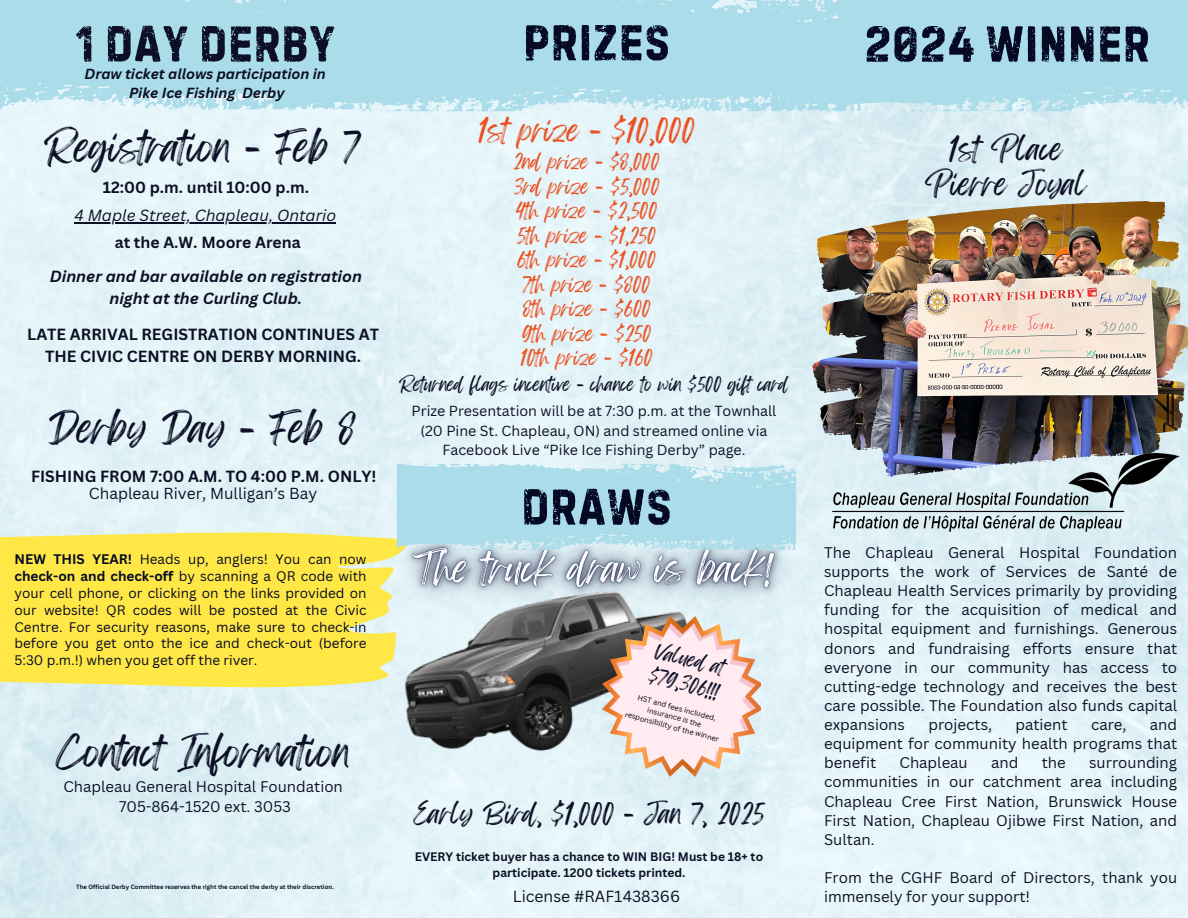
<style>
.page{position:relative;width:1188px;height:918px;background:#fff}
.page>*{position:absolute;margin:0;border:0;box-sizing:border-box;transform-origin:0 0}
.t1{font:54.3px "Handelson Six";color:#050924}
.t2{font:54.3px "Handelson Six";color:#0c0f25}
.t3{font:35.55px "Feeling Passionate";color:#0c0f25}
.t4{font:27.45px/34.8px "Feeling Passionate";color:#0c0f25;text-align:center}
.t5{font:26.85px "Feeling Passionate";color:#eb4f1f}
.t6{font:24px "Feeling Passionate";color:#0c0f25}
.t7{font:18px/24.5px "Feeling Passionate";color:#eb4f1f;text-align:center}
.t8{font:17.7px/24.5px "Feeling Passionate";color:#0c0f25}
.t9{font:16.5px "Feeling Passionate";color:#0c0f25}
.t10{font:700 15.75px/21.9px "Canva Sans";color:#0c0f25;text-align:center}
.t11{font:italic 700 15.75px/21.9px "Canva Sans";color:#0c0f25;text-align:center}
.t12{font:italic 15.75px "Canva Sans";color:#0c0f25}
.t13{font:15.75px "Canva Sans";color:#0c0f25}
.t14{font:15.6px "Canva Sans";color:#0c0f25}
.t15{font:15px/19.2px "Canva Sans";color:#0c0f25;text-align:justify}
.t16{font:14.25px/19.2px "Canva Sans";color:#0c0f25;text-align:center}
.t17{font:italic 700 14.25px "Canva Sans";color:#0c0f25}
.t18{font:13.5px/16.8px "Canva Sans";color:#050924;text-align:justify}
.t19{font:700 12px/16px "Canva Sans";color:#0c0f25;text-align:center}
.t20{font:7.35px/9.8px "Canva Sans";color:#000;text-align:center}
.t21{font:700 6px "Canva Sans";color:#0c0f25}
.s1{font-weight:700}
</style>
<div class="page">
<img style="left:0;top:110px;width:1188px;height:808px">
<img style="left:1135px;top:216px;width:53px;height:120px">
<img style="left:818px;top:409px;width:370px;height:167px">
<svg style="left:0;top:531px;width:379px;height:161px;background:#fce752"></svg>
<img style="left:365px;top:493px;width:456px;height:153px">
<img style="left:379px;top:537px;width:334px;height:265px">
<img style="left:602px;top:617px;width:158px;height:160px">
<svg style="left:397px;top:464px;width:399px;height:86px;background:#afddea"></svg>
<svg style="left:0;top:0;width:287px;height:110px;background:#aeddeb"></svg>
<svg style="left:287px;top:0;width:550px;height:112px;background:#adddea"></svg>
<svg style="left:837px;top:0;width:351px;height:112px;background:#adddea"></svg>
<hr style="left:74px;top:222px;width:262px;height:1px;background:#0c0f25">
<p class="t2" style="left:75px;top:12px;width:263px">1 DAY DERBY</p>
<p class="t1" style="left:523px;top:11px;width:149px">PRIZES</p>
<p class="t1" style="left:864px;top:12px;width:288px">2024 WINNER</p>
<p class="t17" style="left:85px;top:64px;width:243px">Draw ticket allows participation in</p>
<p class="t17" style="left:129px;top:83px;width:157px">Pike Ice Fishing Derby</p>
<h2 class="t3" style="left:45px;top:118px;width:316px">Registration - Feb 7</h2>
<p class="t10" style="left:103px;top:176px;width:208px">12:00 p.m. until 10:00 p.m.</p>
<p class="t12" style="left:74px;top:204px;width:263px">4 Maple Street, Chapleau, Ontario</p>
<p class="t10" style="left:115px;top:231px;width:187px">at the A.W. Moore Arena</p>
<p class="t11" style="left:50px;top:265px;width:314px">Dinner and bar available on registration night at the Curling Club.</p>
<p class="t10" style="left:27px;top:323px;width:353px">LATE ARRIVAL REGISTRATION CONTINUES AT<br>THE CIVIC CENTRE ON DERBY MORNING.</p>
<h6 class="t3" style="left:49px;top:400px;width:309px">Derby Day - Feb 8</h6>
<h5 class="t10" style="left:31px;top:465px;width:347px">FISHING FROM 7:00 A.M. TO 4:00 P.M. ONLY!</h5>
<p class="t14" style="left:89px;top:483px;width:230px">Chapleau River, Mulligan’s Bay</p>
<p class="t18" style="left:15px;top:550px;width:354px"><span class="s1">NEW THIS YEAR!</span> Heads up, anglers! You can now <span class="s1">check-on and check-off</span> by scanning a QR code with your cell phone, or clicking on the links provided on our website! QR codes will be posted at the Civic Centre. For security reasons, make sure to check-in before you get onto the ice and check-out (before 5:30 p.m.!) when you get off the river.</p>
<p class="t3" style="left:56px;top:723px;width:296px">Contact Information</p>
<p class="t15" style="left:63px;top:776px;width:281px">Chapleau General Hospital Foundation</p>
<h1 class="t15" style="left:119px;top:797px;width:173px">705-864-1520 ext. 3053</h1>
<h2 class="t21" style="left:76px;top:883px;width:259px">The Official Derby Committee reserves the right the cancel the derby at their discretion.</h2>
<h3 class="t5" style="left:478px;top:109px;width:218px">1st prize - $10,000</h3>
<h3 class="t7" style="left:514px;top:150px;width:148px">2nd prize - $8,000<br>3rd prize - $5,000<br>4th prize - $2,500<br>5th prize - $1,250<br>6th prize - $1,000<br>7th prize - $800<br>8th prize - $600<br>9th prize - $250<br>10th prize - $160</h3>
<h3 class="t16" style="left:412px;top:401px;width:366px">Prize Presentation will be at 7:30 p.m. at the Townhall (20 Pine St. Chapleau, ON) and streamed online via<br>Facebook Live “Pike Ice Fishing Derby” page.</h3>
<p class="t9" style="left:400px;top:371px;width:390px">Returned flags incentive - chance to win $500 gift card</p>
<h1 class="t1" style="left:521px;top:475px;width:153px">DRAWS</h1>
<p class="t8" style="left:659px;top:639px;width:72px;rotate:14deg">Valued at $79,306!</p>
<h1 class="t20" style="left:632px;top:690px;width:99px;rotate:15deg">HST and fees included, insurance is the responsibility of the winner</h1>
<h1 class="t6" style="left:414px;top:794px;width:353px">Early Bird, $1,000 - Jan 7, 2025</h1>
<p class="t19" style="left:415px;top:848px;width:350px">EVERY ticket buyer has a chance to WIN BIG! Must be 18+ to participate. 1200 tickets printed.</p>
<p class="t13" style="left:513px;top:885px;width:169px">License #RAF1438366</p>
<p class="t4" style="left:925px;top:132px;width:163px">1st Place<br>Pierre Joyal</p>
<h6 class="t15" style="left:824px;top:542px;width:355px">The Chapleau General Hospital Foundation supports the work of Services de Santé de Chapleau Health Services primarily by providing funding for the acquisition of medical and hospital equipment and furnishings. Generous donors and fundraising efforts ensure that everyone in our community has access to cutting-edge technology and receives the best care possible. The Foundation also funds capital expansions</h6>
<h6 class="t15" style="left:824px;top:715px;width:355px;text-indent:326px">and equipment for community health programs that benefit</h6>
<h6 class="t15" style="left:928px;top:715px;width:65px">projects,</h6>
<h6 class="t15" style="left:1015px;top:715px;width:54px">patient</h6>
<h6 class="t15" style="left:1091px;top:715px;width:37px">care,</h6>
<h6 class="t15" style="left:824px;top:753px;width:355px;text-indent:265px">surrounding communities in our catchment area including Chapleau Cree First Nation, Brunswick House First Nation, Chapleau Ojibwe First Nation, and Sultan.</h6>
<p class="t15" style="left:824px;top:868px;width:355px">From the CGHF Board of Directors, thank you immensely for your support!</p>
<h6 class="t15" style="left:900px;top:753px;width:70px">Chapleau</h6>
<h6 class="t15" style="left:991px;top:753px;width:29px">and</h6>
<h6 class="t15" style="left:1042px;top:753px;width:26px">the</h6>
</div>
